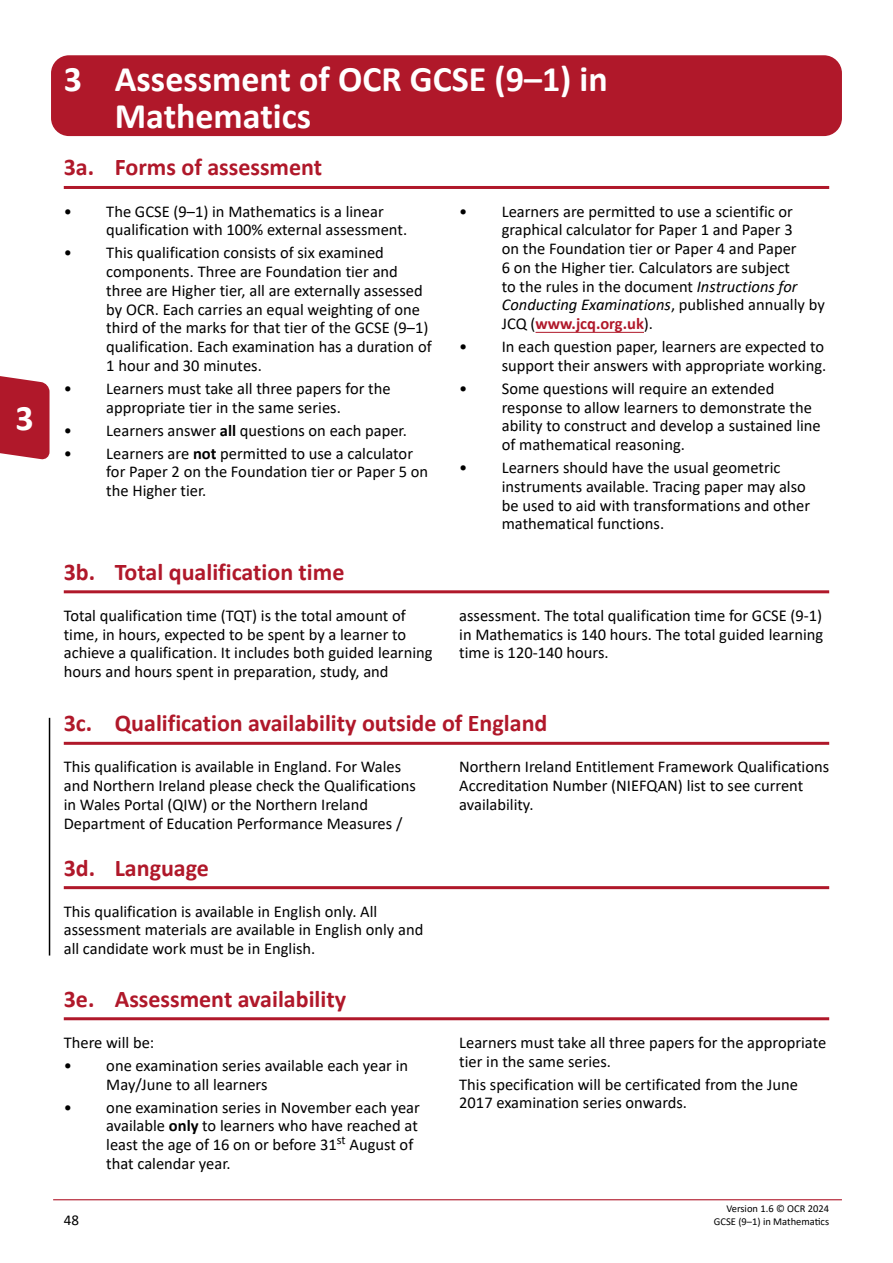
<style>
.page{position:relative;width:893px;height:1263px;background:#fff}
.page>*{position:absolute;margin:0;border:0;box-sizing:border-box;transform-origin:0 0}
.Heading1{font:700 36px/37.5px "Calibri";color:#fff}
.Heading2{font:700 24px "Calibri";color:#b0182a}
.BodyText{font:16.5px/18.8px "Calibri";color:#000}
.t1{font:15px "Calibri";color:#000}
.t2{font:10.5px "Calibri";color:#000}
.s1{font-weight:700}
.s2{font-style:italic}
.s3{font-weight:700;color:#b0182a}
</style>
<div class="page">
<hr style="left:53px;top:1199px;width:789px;height:1px;background:#b0182a">
<div style="left:51px;top:55px;width:791px;height:81px;background:#b0182a;border-radius:18px"></div>
<svg style="left:0;top:376px;width:50px;height:84px;background:#b72e3e"></svg>
<hr style="left:64px;top:186px;width:765px;height:3px;background:#b0182a">
<hr style="left:64px;top:590px;width:765px;height:3px;background:#b0182a">
<hr style="left:64px;top:742px;width:765px;height:3px;background:#b0182a">
<hr style="left:64px;top:886px;width:765px;height:3px;background:#b0182a">
<hr style="left:64px;top:1017px;width:765px;height:3px;background:#b0182a">
<hr style="left:535px;top:332px;width:109px;height:1px;background:#b0182a">
<hr style="left:49px;top:718px;width:1px;height:237px;background:#000">
<h1 class="Heading1" style="left:16px;top:399px;width:20px">3</h1>
<p class="Heading1" style="left:115px;top:60px;width:494px;text-indent:-51px">3 Assessment of OCR GCSE (9–1) in<br>Mathematics</p>
<h1 class="Heading2" style="left:64px;top:150px;width:260px">3a. Forms of assessment</h1>
<p class="BodyText" style="left:106px;top:201px;width:302px;text-indent:-43px">• The GCSE (9–1) in Mathematics is a linear qualification with 100% external assessment.</p>
<p class="BodyText" style="left:106px;top:243px;width:327px;text-indent:-43px">• This qualification consists of six examined components. Three are Foundation tier and three are Higher tier, all are externally assessed by OCR. Each carries an equal weighting of one third of the marks for that tier of the GCSE (9–1) qualification. Each examination has a duration of 1 hour and 30 minutes.</p>
<p class="BodyText" style="left:64px;top:378px;width:328px;text-align:center">• Learners must take all three papers for the appropriate tier in the same series.</p>
<p class="BodyText" style="left:64px;top:420px;width:345px">• Learners answer <span class="s1">all</span> questions on each paper.</p>
<p class="BodyText" style="left:106px;top:443px;width:323px;text-indent:-43px">• Learners are <span class="s1">not</span> permitted to use a calculator for Paper 2 on the Foundation tier or Paper 5 on the Higher tier.</p>
<p class="BodyText" style="left:502px;top:201px;width:325px;text-indent:-43px">• Learners are permitted to use a scientific or graphical calculator for Paper 1 and Paper 3<br>on the Foundation tier or Paper 4 and Paper<br>6 on the Higher tier. Calculators are subject<br>to the rules in the document <span class="s2">Instructions for Conducting Examinations</span>, published annually by JCQ (<span class="s3">www.jcq.org.uk</span>).</p>
<p class="BodyText" style="left:459px;top:337px;width:368px;text-align:right">• In each question paper, learners are expected to support their answers with appropriate working.</p>
<p class="BodyText" style="left:502px;top:378px;width:321px;text-indent:-43px">• Some questions will require an extended response to allow learners to demonstrate the ability to construct and develop a sustained line of mathematical reasoning.</p>
<p class="BodyText" style="left:502px;top:458px;width:310px;text-indent:-43px">• Learners should have the usual geometric instruments available. Tracing paper may also be used to aid with transformations and other mathematical functions.</p>
<h1 class="Heading2" style="left:64px;top:555px;width:282px">3b. Total qualification time</h1>
<p class="BodyText" style="left:64px;top:606px;width:370px">Total qualification time (TQT) is the total amount of time, in hours, expected to be spent by a learner to achieve a qualification. It includes both guided learning hours and hours spent in preparation, study, and</p>
<p class="BodyText" style="left:459px;top:606px;width:365px;text-align:justify">assessment. The total qualification time for GCSE (9-1) in Mathematics is 140 hours. The total guided learning time is 120-140 hours.</p>
<h1 class="Heading2" style="left:64px;top:706px;width:485px">3c. Qualification availability outside of England</h1>
<p class="BodyText" style="left:64px;top:757px;width:354px">This qualification is available in England. For Wales and Northern Ireland please check the Qualifications in Wales Portal (QIW) or the Northern Ireland Department of Education Performance Measures /</p>
<p class="BodyText" style="left:459px;top:757px;width:371px">Northern Ireland Entitlement Framework Qualifications<br>Accreditation Number (NIEFQAN) list to see current availability.</p>
<h1 class="Heading2" style="left:64px;top:850px;width:147px">3d. Language</h1>
<p class="BodyText" style="left:64px;top:901px;width:361px">This qualification is available in English only. All assessment materials are available in English only and all candidate work must be in English.</p>
<h1 class="Heading2" style="left:64px;top:982px;width:284px">3e. Assessment availability</h1>
<p class="BodyText" style="left:64px;top:1032px;width:92px">There will be:</p>
<p class="BodyText" style="left:106px;top:1055px;width:303px;text-indent:-43px">• one examination series available each year in<br>May/June to all learners</p>
<p class="BodyText" style="left:106px;top:1097px;width:315px;text-indent:-43px">• one examination series in November each year available <span class="s1">only</span> to learners who have reached at least the age of 16 on or before 31<sup>st</sup> August of that calendar year.</p>
<p class="BodyText" style="left:459px;top:1032px;width:369px">Learners must take all three papers for the appropriate tier in the same series.</p>
<p class="BodyText" style="left:459px;top:1074px;width:340px">This specification will be certificated from the June<br>2017 examination series onwards.</p>
<p class="t2" style="left:726px;top:1201px;width:104px">Version 1.6 © OCR 2024</p>
<p class="t1" style="left:64px;top:1209px;width:17px">48</p>
<p class="t2" style="left:714px;top:1214px;width:117px">GCSE (9–1) in Mathematics</p>
</div>
